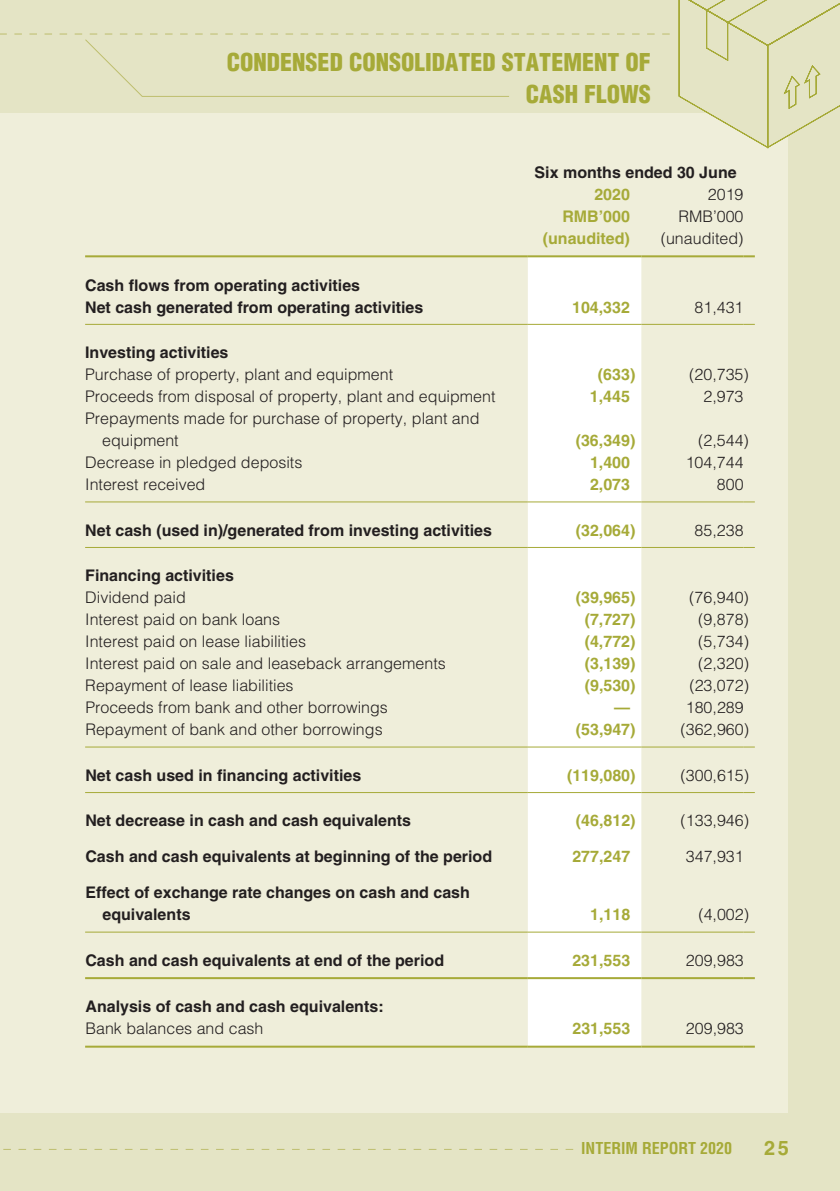
<style>
.page{position:relative;width:840px;height:1191px;background:#fff}
.page>*{position:absolute;margin:0;border:0;box-sizing:border-box;transform-origin:0 0}
.t1{font:900 condensed 24px/32px "Helvetica LT Std";color:#a6aa38;text-align:right}
.t2{font:700 20px "Helvetica LT Std";color:#a6aa38}
.t3{font:300 16px/22px "Helvetica LT Std";color:#231f20}
.t4{font:700 16px/22px "Helvetica LT Std";color:#231f20}
.t5{font:700 16px "Helvetica LT Std";color:#a6aa38}
.t6{font:700 condensed 16px "Helvetica LT Std";color:#a6aa38}
</style>
<div class="page">
<div style="left:0;top:0;width:839px;height:1191px;background:#e4e4c5"></div>
<div style="left:0;top:113px;width:787px;height:999px;background:#efeeda"></div>
<svg style="left:0;top:34px;width:669px;height:63px"></svg>
<div style="left:527px;top:257px;width:114px;height:788px;background:#fff"></div>
<hr style="left:85px;top:324px;width:442px;height:1px;background:#a6aa38">
<hr style="left:527px;top:324px;width:102px;height:1px;background:#a6aa38">
<svg style="left:629px;top:324px;width:12px;height:1px"></svg>
<hr style="left:641px;top:324px;width:102px;height:1px;background:#a6aa38">
<hr style="left:85px;top:501px;width:442px;height:1px;background:#a6aa38">
<hr style="left:527px;top:501px;width:102px;height:1px;background:#a6aa38">
<svg style="left:629px;top:501px;width:12px;height:1px"></svg>
<hr style="left:641px;top:501px;width:102px;height:1px;background:#a6aa38">
<hr style="left:85px;top:547px;width:442px;height:1px;background:#a6aa38">
<hr style="left:527px;top:547px;width:102px;height:1px;background:#a6aa38">
<svg style="left:629px;top:547px;width:12px;height:1px"></svg>
<hr style="left:641px;top:547px;width:102px;height:1px;background:#a6aa38">
<hr style="left:85px;top:746px;width:442px;height:1px;background:#a6aa38">
<hr style="left:527px;top:746px;width:102px;height:1px;background:#a6aa38">
<svg style="left:629px;top:746px;width:12px;height:1px"></svg>
<hr style="left:641px;top:746px;width:102px;height:1px;background:#a6aa38">
<hr style="left:85px;top:792px;width:442px;height:1px;background:#a6aa38">
<hr style="left:527px;top:792px;width:102px;height:1px;background:#a6aa38">
<svg style="left:629px;top:792px;width:12px;height:1px"></svg>
<hr style="left:641px;top:792px;width:102px;height:1px;background:#a6aa38">
<hr style="left:85px;top:931px;width:442px;height:1px;background:#a6aa38">
<hr style="left:527px;top:931px;width:102px;height:1px;background:#a6aa38">
<svg style="left:629px;top:931px;width:12px;height:1px"></svg>
<hr style="left:641px;top:931px;width:102px;height:1px;background:#a6aa38">
<hr style="left:85px;top:977px;width:442px;height:2px;background:#a6aa38">
<hr style="left:527px;top:977px;width:102px;height:2px;background:#a6aa38">
<svg style="left:629px;top:977px;width:12px;height:2px"></svg>
<hr style="left:641px;top:977px;width:102px;height:2px;background:#a6aa38">
<svg style="left:743px;top:977px;width:11px;height:2px"></svg>
<hr style="left:85px;top:1045px;width:442px;height:2px;background:#a6aa38">
<hr style="left:527px;top:1045px;width:102px;height:2px;background:#a6aa38">
<svg style="left:629px;top:1045px;width:12px;height:2px"></svg>
<hr style="left:641px;top:1045px;width:102px;height:2px;background:#a6aa38">
<svg style="left:743px;top:1045px;width:11px;height:2px"></svg>
<hr style="left:85px;top:255px;width:442px;height:2px;background:#a6aa38">
<hr style="left:527px;top:255px;width:102px;height:2px;background:#a6aa38">
<svg style="left:629px;top:255px;width:12px;height:2px"></svg>
<hr style="left:641px;top:255px;width:102px;height:2px;background:#a6aa38">
<svg style="left:743px;top:255px;width:11px;height:2px"></svg>
<svg style="left:678px;top:0;width:162px;height:149px"></svg>
<h1 class="t1" style="left:227px;top:46px;width:425px">CONDENSED CONSOLIDATED STATEMENT OF<br>CASH FLOWS</h1>
<p class="t4" style="left:85px;top:274px;width:339px">Cash flows from operating activities<br>Net cash generated from operating activities</p>
<p class="t4" style="left:534px;top:161px;width:203px">Six months ended 30 June</p>
<p class="t5" style="left:594px;top:185px;width:37px">2020</p>
<p class="t3" style="left:707px;top:183px;width:37px">2019</p>
<p class="t5" style="left:562px;top:207px;width:69px">RMB’000</p>
<p class="t3" style="left:678px;top:205px;width:66px">RMB’000</p>
<p class="t5" style="left:542px;top:229px;width:89px">(unaudited)</p>
<p class="t3" style="left:660px;top:227px;width:84px">(unaudited)</p>
<p class="t5" style="left:571px;top:297px;width:59px">104,332</p>
<p class="t3" style="left:694px;top:296px;width:50px">81,431</p>
<p class="t4" style="left:85px;top:341px;width:145px">Investing activities</p>
<p class="t3" style="left:85px;top:363px;width:309px">Purchase of property, plant and equipment</p>
<p class="t5" style="left:597px;top:365px;width:39px">(633)</p>
<p class="t3" style="left:688px;top:363px;width:61px">(20,735)</p>
<p class="t3" style="left:85px;top:385px;width:411px">Proceeds from disposal of property, plant and equipment</p>
<p class="t5" style="left:589px;top:387px;width:42px">1,445</p>
<p class="t3" style="left:703px;top:385px;width:42px">2,973</p>
<p class="t3" style="left:102px;top:407px;width:378px;text-indent:-17px">Prepayments made for purchase of property, plant and equipment</p>
<p class="t5" style="left:575px;top:431px;width:61px">(36,349)</p>
<p class="t3" style="left:697px;top:429px;width:52px">(2,544)</p>
<p class="t3" style="left:85px;top:451px;width:218px">Decrease in pledged deposits</p>
<p class="t5" style="left:589px;top:453px;width:42px">1,400</p>
<p class="t3" style="left:685px;top:451px;width:59px">104,744</p>
<p class="t3" style="left:85px;top:473px;width:122px">Interest received</p>
<p class="t5" style="left:589px;top:475px;width:42px">2,073</p>
<p class="t3" style="left:716px;top:473px;width:28px">800</p>
<p class="t4" style="left:85px;top:519px;width:408px">Net cash (used in)/generated from investing activities</p>
<p class="t5" style="left:575px;top:520px;width:61px">(32,064)</p>
<p class="t3" style="left:694px;top:519px;width:50px">85,238</p>
<p class="t4" style="left:85px;top:564px;width:150px">Financing activities</p>
<p class="t3" style="left:85px;top:586px;width:102px">Dividend paid</p>
<p class="t5" style="left:575px;top:588px;width:61px">(39,965)</p>
<p class="t3" style="left:689px;top:586px;width:61px">(76,940)</p>
<p class="t3" style="left:85px;top:608px;width:196px">Interest paid on bank loans</p>
<p class="t5" style="left:584px;top:610px;width:52px">(7,727)</p>
<p class="t3" style="left:697px;top:608px;width:52px">(9,878)</p>
<p class="t3" style="left:85px;top:630px;width:222px">Interest paid on lease liabilities</p>
<p class="t5" style="left:584px;top:632px;width:52px">(4,772)</p>
<p class="t3" style="left:697px;top:630px;width:52px">(5,734)</p>
<p class="t3" style="left:85px;top:652px;width:362px">Interest paid on sale and leaseback arrangements</p>
<p class="t5" style="left:584px;top:654px;width:52px">(3,139)</p>
<p class="t3" style="left:697px;top:652px;width:52px">(2,320)</p>
<p class="t3" style="left:85px;top:674px;width:210px">Repayment of lease liabilities</p>
<p class="t5" style="left:584px;top:676px;width:52px">(9,530)</p>
<p class="t3" style="left:689px;top:674px;width:61px">(23,072)</p>
<p class="t3" style="left:85px;top:696px;width:304px">Proceeds from bank and other borrowings</p>
<p class="t5" style="left:613px;top:698px;width:17px">—</p>
<p class="t3" style="left:685px;top:696px;width:59px">180,289</p>
<p class="t3" style="left:85px;top:718px;width:298px">Repayment of bank and other borrowings</p>
<p class="t5" style="left:575px;top:720px;width:61px">(53,947)</p>
<p class="t3" style="left:680px;top:718px;width:70px">(362,960)</p>
<p class="t4" style="left:85px;top:764px;width:277px">Net cash used in financing activities</p>
<p class="t5" style="left:566px;top:765px;width:70px">(119,080)</p>
<p class="t3" style="left:680px;top:764px;width:70px">(300,615)</p>
<p class="t4" style="left:85px;top:809px;width:327px">Net decrease in cash and cash equivalents</p>
<p class="t5" style="left:575px;top:811px;width:61px">(46,812)</p>
<p class="t3" style="left:680px;top:809px;width:70px">(133,946)</p>
<p class="t4" style="left:85px;top:845px;width:408px">Cash and cash equivalents at beginning of the period</p>
<p class="t5" style="left:572px;top:847px;width:59px">277,247</p>
<p class="t3" style="left:685px;top:845px;width:59px">347,931</p>
<p class="t4" style="left:102px;top:881px;width:369px;text-indent:-17px">Effect of exchange rate changes on cash and cash equivalents</p>
<p class="t5" style="left:590px;top:905px;width:42px">1,118</p>
<p class="t3" style="left:698px;top:903px;width:52px">(4,002)</p>
<p class="t4" style="left:85px;top:949px;width:360px">Cash and cash equivalents at end of the period</p>
<p class="t5" style="left:572px;top:950px;width:59px">231,553</p>
<p class="t3" style="left:685px;top:949px;width:59px">209,983</p>
<p class="t4" style="left:85px;top:995px;width:299px">Analysis of cash and cash equivalents:</p>
<p class="t3" style="left:85px;top:1017px;width:179px">Bank balances and cash</p>
<p class="t5" style="left:572px;top:1019px;width:59px">231,553</p>
<p class="t3" style="left:685px;top:1017px;width:59px">209,983</p>
<p class="t6" style="left:581px;top:1137px;width:152px">INTERIM REPORT 2020</p>
<p class="t2" style="left:763px;top:1135px;width:26px">25</p>
</div>
